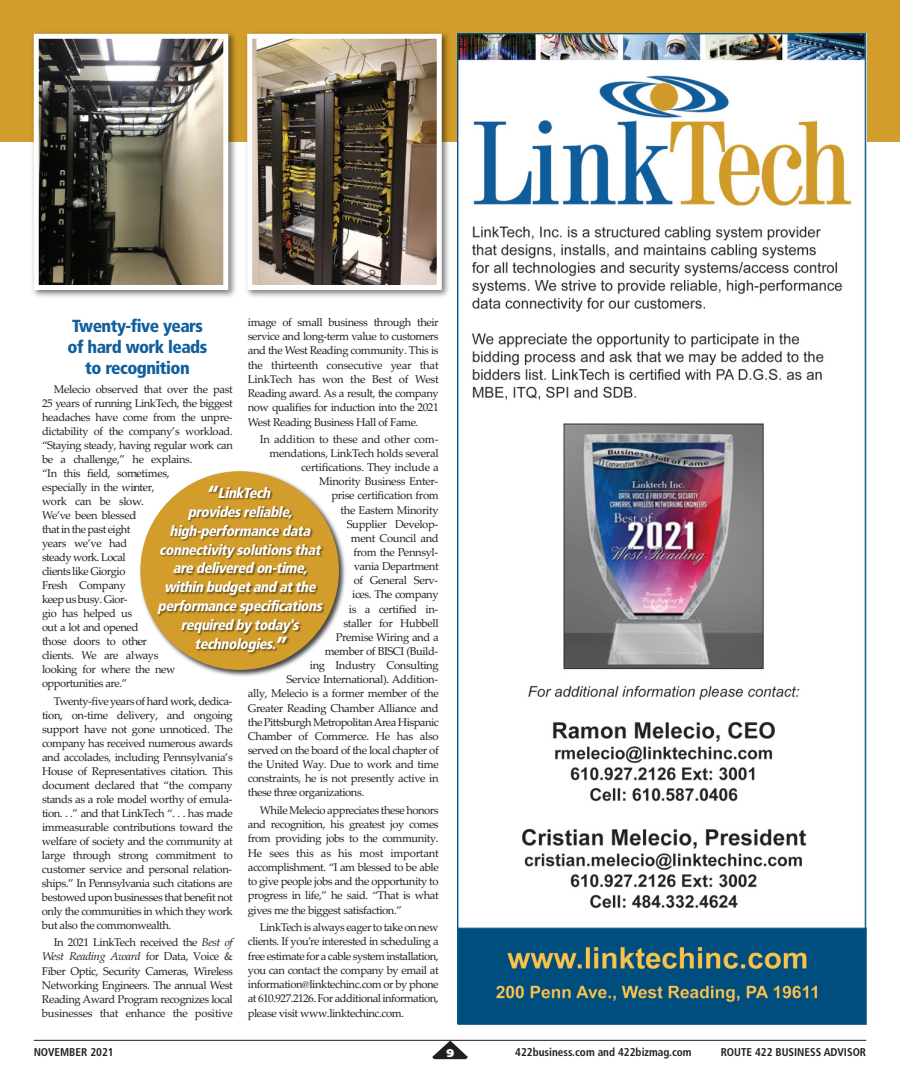
<style>
.page{position:relative;width:900px;height:1092px;background:#fff}
.page>*{position:absolute;margin:0;border:0;box-sizing:border-box;transform-origin:0 0}
.t1{font:900 condensed 17.5px/20.9px "Frutiger";letter-spacing:-.03em;color:#105e9c;text-align:center}
.t2{font:italic 900 condensed 14.5px/18.9px "Frutiger";color:#fff;text-align:center}
.t3{font:11.25px/14px "Palatino Linotype";letter-spacing:-.03em;color:#231f20;text-align:justify}
.t4{font:700 condensed 11.25px "Frutiger";color:#231f20}
.t5{font:900 11.25px "Frutiger";color:#fff}
.s1{font-style:italic}
.s2{font-size:22.88px}
</style>
<div class="page">
<div style="left:0;top:0;width:900px;height:142px;background:#d29d2b"></div>
<hr style="left:34px;top:1039px;width:832px;height:1px;background:#231f20">
<svg style="left:432px;top:1040px;width:36px;height:18px"></svg>
<img style="left:458px;top:34px;width:408px;height:990px">
<img style="left:206px;top:470px;width:140px;height:207px">
<img style="left:139px;top:477px;width:204px;height:193px">
<img style="left:32px;top:32px;width:417px;height:265px">
<img style="left:253px;top:40px;width:183px;height:244px">
<div style="left:247px;top:34px;width:195px;height:256px;border:5px solid #fff"></div>
<img style="left:40px;top:40px;width:182px;height:244px">
<div style="left:34px;top:34px;width:194px;height:256px;border:5px solid #fff"></div>
<p class="t3" style="left:248px;top:315px;width:192px">image of small business through their service and long-term value to customers and the West Reading community. This is the thirteenth consecutive year that LinkTech has won the Best of West Reading award. As a result, the company now qualifies for induction into the 2021<br>West Reading Business Hall of Fame.</p>
<p class="t3" style="left:260px;top:432px;width:180px">In addition to these and other com-</p>
<p class="t3" style="left:269px;top:446px;width:171px">mendations, LinkTech holds several</p>
<p class="t3" style="left:301px;top:460px;width:139px">certifications. They include a</p>
<p class="t3" style="left:319px;top:474px;width:121px">Minority Business Enter-</p>
<p class="t3" style="left:331px;top:488px;width:109px">prise certification from</p>
<p class="t3" style="left:341px;top:502px;width:100px">the Eastern Minority</p>
<p class="t3" style="left:347px;top:517px;width:93px">Supplier Develop-</p>
<p class="t3" style="left:351px;top:531px;width:89px">ment Council and</p>
<p class="t3" style="left:353px;top:545px;width:86px">from the Pennsyl-</p>
<p class="t3" style="left:354px;top:559px;width:86px">vania Department</p>
<p class="t3" style="left:354px;top:573px;width:86px">of General Serv-</p>
<p class="t3" style="left:352px;top:587px;width:88px">ices. The company</p>
<p class="t3" style="left:349px;top:601px;width:91px">is a certified in-</p>
<p class="t3" style="left:343px;top:615px;width:97px">staller for Hubbell</p>
<p class="t3" style="left:336px;top:630px;width:105px">Premise Wiring and a</p>
<p class="t3" style="left:325px;top:644px;width:115px">member of BISCI (Build-</p>
<p class="t3" style="left:310px;top:658px;width:130px">ing Industry Consulting</p>
<p class="t3" style="left:286px;top:672px;width:153px">Service International). Addition-</p>
<p class="t3" style="left:248px;top:686px;width:192px">ally, Melecio is a former member of the</p>
<p class="t3" style="left:248px;top:700px;width:192px">Greater Reading Chamber Alliance and</p>
<p class="t3" style="left:248px;top:714px;width:192px">the Pittsburgh Metropolitan Area Hispanic</p>
<p class="t3" style="left:248px;top:728px;width:192px">Chamber of Commerce. He has also</p>
<p class="t3" style="left:248px;top:743px;width:192px">served on the board of the local chapter of</p>
<p class="t3" style="left:248px;top:757px;width:192px">the United Way. Due to work and time</p>
<p class="t3" style="left:248px;top:771px;width:192px">constraints, he is not presently active in</p>
<p class="t3" style="left:248px;top:785px;width:118px">these three organizations.</p>
<p class="t3" style="left:248px;top:802px;width:192px;text-indent:12px">While Melecio appreciates these honors and recognition, his greatest joy comes from providing jobs to the community.<br>He sees this as his most important accomplishment. “I am blessed to be able to give people jobs and the opportunity to progress in life,” he said. “That is what gives me the biggest satisfaction.”</p>
<p class="t3" style="left:248px;top:919px;width:192px;text-indent:12px">LinkTech is always eager to take on new clients. If you’re interested in scheduling a free estimate for a cable system installation, you can contact the company by email at information@linktechinc.com or by phone at 610.927.2126. For additional information, please visit www.linktechinc.com.</p>
<h1 class="t1" style="left:68px;top:317px;width:141px">Twenty-five years of hard work leads to recognition</h1>
<p class="t3" style="left:42px;top:382px;width:192px;text-align:left;text-indent:12px">Melecio observed that over the past<br>25 years of running LinkTech, the biggest headaches have come from the unpre&shy;dictability of the company’s workload. “Staying steady, having regular work can be a challenge,” he explains.<br>“In this field, sometimes,<br>especially in the winter,<br>work can be slow.<br>We’ve been blessed<br>that in the past eight<br>years we’ve had<br>steady work. Local<br>clients like Giorgio<br>Fresh Company<br>keep us busy. Gior-<br>gio has helped us<br>out a lot and opened<br>those doors to other<br>clients. We are always<br>looking for where the new opportunities are.”</p>
<p class="t3" style="left:42px;top:693px;width:192px;text-indent:12px">Twenty-five years of hard work, dedica&shy;tion, on-time delivery, and ongoing support have not gone unnoticed. The company has received numerous awards and accolades, including Pennsylvania’s House of Representatives citation. This document declared that “the company stands as a role model worthy of emula&shy;tion. . .” and that LinkTech “. . . has made immeasurable contributions toward the welfare of society and the community at large through strong commitment to customer service and personal relation&shy;ships.” In Pennsylvania such citations are bestowed upon businesses that benefit not only the communities in which they work but also the commonwealth.</p>
<p class="t3" style="left:42px;top:934px;width:192px;text-indent:12px">In 2021 LinkTech received the <span class="s1">Best of West Reading Award</span> for Data, Voice &amp; Fiber Optic, Security Cameras, Wireless Networking Engineers. The annual West Reading Award Program recognizes local businesses that enhance the positive</p>
<p class="t2" style="left:158px;top:484px;width:169px"><span class="s2">“</span>LinkTech providesreliable, high-performance data connectivity solutionsthat are delivered on-time, within budgetand atthe performance specifications required by today 's technologies.<span class="s2">”</span></p>
<p class="t4" style="left:34px;top:1047px;width:82px">NOVEMBER 2021</p>
<p class="t5" style="left:446px;top:1048px;width:9px">9</p>
<p class="t4" style="left:515px;top:1047px;width:178px">422business.com and 422bizmag.com</p>
<p class="t4" style="left:721px;top:1047px;width:147px">ROUTE 422 BUSINESS ADVISOR</p>
</div>
